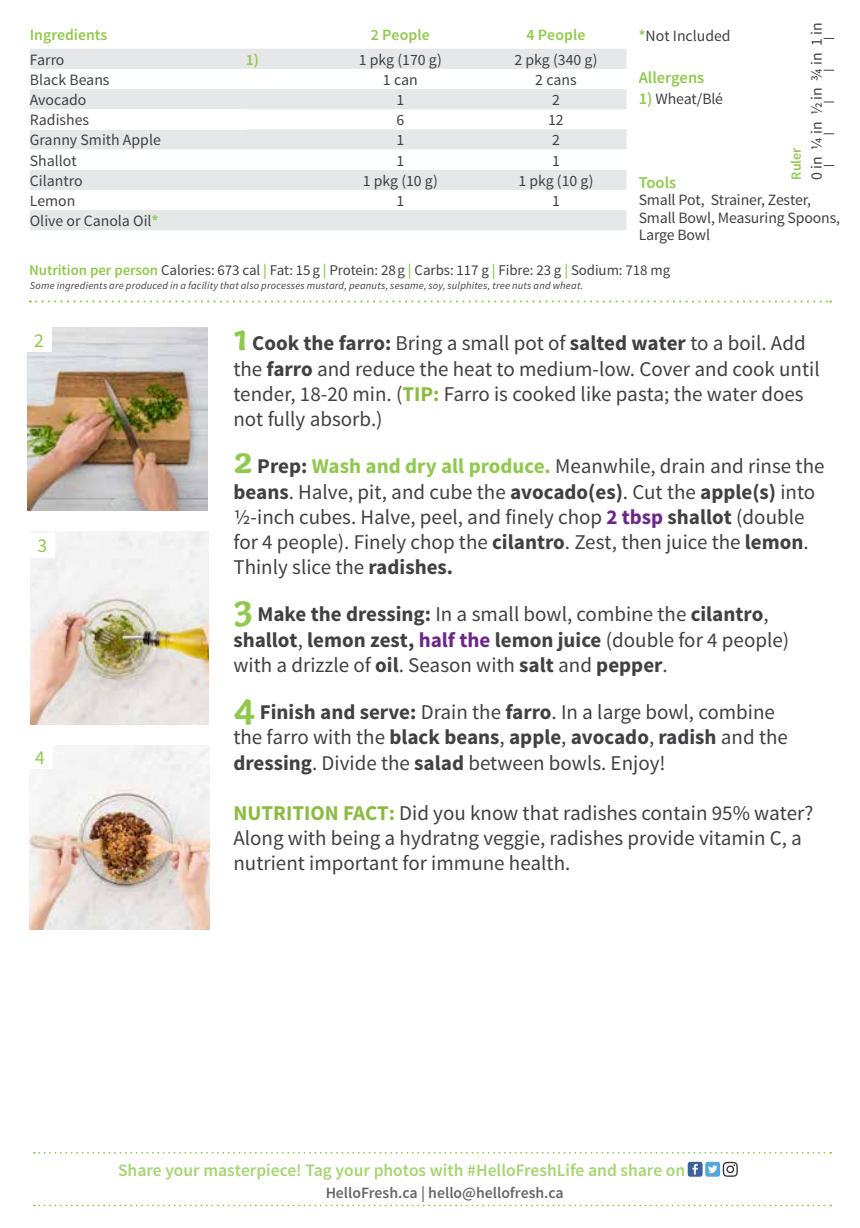
<style>
.page{position:relative;width:860px;height:1228px;background:#fff}
.page>*{position:absolute;margin:0;border:0;box-sizing:border-box;transform-origin:0 0}
.t1{font:21px/25.2px "Source Sans Pro";color:#414042}
.t2{font:19.6px "Source Sans Pro";color:#91c84e}
.t3{font:600 17.5px "Source Sans Pro";color:#91c84f}
.t4{font:600 16.45px "Source Sans Pro";color:#91c84e}
.t5{font:15.75px/17.5px "Source Sans Pro";color:#414042}
.t6{font:600 15.75px "Source Sans Pro";color:#414042}
.t7{font:600 15.75px "Source Sans Pro";color:#91c84e}
.t8{font:14.88px "Source Sans Pro";letter-spacing:-.005em;color:#414042}
.t9{font:600 14px "Source Sans Pro";color:#91c84e}
.t10{font:italic 10.5px "Source Sans Pro";letter-spacing:.015em;color:#414042}
.s1{font-weight:700;color:#9ccd5f}
.s2{font-weight:600;color:#91c84e}
.s3{font-weight:600;font-size:16.45px;color:#91c84e}
.s4{font-family:"Capucine Basic";font-weight:700;font-size:39.38px;color:#91c84e}
.s5{font-weight:700}
.s6{font-weight:700;color:#8cba42}
.s7{font-weight:700;color:#91c84f}
.s8{font-weight:700;color:#6c2888}
</style>
<div class="page">
<svg style="left:30px;top:49px;width:596px;height:181px;fill:#e6e7e8"></svg>
<div style="left:30px;top:109px;width:216px;height:20px;background:#fff"></div>
<svg style="left:30px;top:149px;width:596px;height:61px"></svg>
<svg style="left:30px;top:300px;width:800px;height:2px"></svg>
<svg style="left:34px;top:1204px;width:797px;height:2px"></svg>
<div style="left:687px;top:1161px;width:15px;height:15px;background:#3a609e;border-radius:2px"></div>
<svg style="left:692px;top:1164px;width:5px;height:10px"></svg>
<div style="left:705px;top:1161px;width:15px;height:15px;background:#53a7dc;border-radius:2px"></div>
<svg style="left:707px;top:1161px;width:30px;height:15px"></svg>
<svg style="left:34px;top:1151px;width:797px;height:2px"></svg>
<img style="left:28px;top:327px;width:180px;height:184px">
<div style="left:27px;top:327px;width:24px;height:24px;background:#fff"></div>
<img style="left:30px;top:531px;width:178px;height:193px">
<div style="left:30px;top:532px;width:25px;height:25px;background:#fff"></div>
<img style="left:29px;top:745px;width:180px;height:184px">
<div style="left:28px;top:744px;width:24px;height:25px;background:#fff"></div>
<p class="t7" style="left:30px;top:25px;width:79px">Ingredients</p>
<p class="t7" style="left:371px;top:25px;width:61px">2 People</p>
<p class="t7" style="left:526px;top:25px;width:61px">4 People</p>
<p class="t5" style="left:30px;top:51px;width:36px">Farro</p>
<p class="t7" style="left:246px;top:50px;width:15px">1)</p>
<p class="t5" style="left:359px;top:51px;width:84px">1 pkg (170 g)</p>
<p class="t5" style="left:514px;top:51px;width:84px">2 pkg (340 g)</p>
<p class="t5" style="left:30px;top:71px;width:81px">Black Beans</p>
<p class="t5" style="left:383px;top:71px;width:36px">1 can</p>
<p class="t5" style="left:535px;top:71px;width:43px">2 cans</p>
<p class="t5" style="left:30px;top:91px;width:58px">Avocado</p>
<p class="t5" style="left:396px;top:91px;width:9px">1</p>
<p class="t5" style="left:552px;top:91px;width:9px">2</p>
<p class="t5" style="left:30px;top:111px;width:61px">Radishes</p>
<p class="t5" style="left:396px;top:111px;width:9px">6</p>
<p class="t5" style="left:548px;top:111px;width:17px">12</p>
<p class="t5" style="left:30px;top:132px;width:132px">Granny Smith Apple</p>
<p class="t5" style="left:396px;top:132px;width:9px">1</p>
<p class="t5" style="left:552px;top:132px;width:9px">2</p>
<p class="t5" style="left:30px;top:152px;width:48px">Shallot</p>
<p class="t5" style="left:396px;top:152px;width:9px">1</p>
<p class="t5" style="left:552px;top:152px;width:9px">1</p>
<p class="t5" style="left:30px;top:172px;width:54px">Cilantro</p>
<p class="t5" style="left:363px;top:172px;width:77px">1 pkg (10 g)</p>
<p class="t5" style="left:518px;top:172px;width:77px">1 pkg (10 g)</p>
<p class="t5" style="left:30px;top:192px;width:47px">Lemon</p>
<p class="t5" style="left:396px;top:192px;width:9px">1</p>
<p class="t5" style="left:552px;top:192px;width:9px">1</p>
<p class="t5" style="left:30px;top:212px;width:130px">Olive or Canola Oil<span class="s1">*</span></p>
<p class="t5" style="left:807px;top:180px;width:159px;rotate:-90deg">0 in ¼ in ½ in ¾ in 1 in</p>
<p class="t5" style="left:638px;top:27px;width:93px"><span class="s2">*</span>Not Included</p>
<p class="t4" style="left:638px;top:67px;width:67px">Allergens</p>
<p class="t5" style="left:638px;top:90px;width:86px"><span class="s3">1)</span> Wheat/Blé</p>
<p class="t9" style="left:787px;top:180px;width:34px;rotate:-90deg">Ruler</p>
<p class="t4" style="left:638px;top:172px;width:39px">Tools</p>
<p class="t5" style="left:638px;top:192px;width:203px">Small Pot, Strainer, Zester,<br>Small Bowl, Measuring Spoons,<br>Large Bowl</p>
<p class="t8" style="left:29px;top:261px;width:642px"><span class="s2">Nutrition per person</span> Calories: 673 cal <span class="s2">|</span> Fat: 15g <span class="s2">|</span> Protein: 28g <span class="s2">|</span> Carbs: 117 g <span class="s2">|</span> Fibre: 23 g <span class="s2">|</span> Sodium: 718 mg</p>
<p class="t10" style="left:30px;top:279px;width:554px">Some ingredients are produced in a facility that also processes mustard, peanuts, sesame, soy, sulphites, tree nuts and wheat.</p>
<p class="t2" style="left:34px;top:328px;width:11px">2</p>
<p class="t2" style="left:38px;top:533px;width:11px">3</p>
<p class="t2" style="left:35px;top:745px;width:11px">4</p>
<p class="t1" style="left:233px;top:331px;width:587px"><span class="s4">1</span> <span class="s5">Cook the farro:</span> Bring a small pot of <span class="s5">salted water</span> to a boil. Add the <span class="s5">farro</span> and reduce the heat to medium-low. Cover and cook until tender, 18-20 min. (<span class="s6">TIP:</span> Farro is cooked like pasta; the water does not fully absorb.)</p>
<p class="t1" style="left:233px;top:454px;width:592px"><span class="s4">2</span> <span class="s5">Prep:</span> <span class="s7">Wash and dry all produce.</span> Meanwhile, drain and rinse the <span class="s5">beans</span>. Halve, pit, and cube the <span class="s5">avocado(es)</span>. Cut the <span class="s5">apple(s)</span> into 1/2-inch cubes. Halve, peel, and finely chop <span class="s8">2 tbsp</span> <span class="s5">shallot</span> (double for 4 people). Finely chop the <span class="s5">cilantro</span>. Zest, then juice the <span class="s5">lemon</span>.<br>Thinly slice the <span class="s5">radishes.</span></p>
<p class="t1" style="left:233px;top:602px;width:557px"><span class="s4">3</span> <span class="s5">Make the dressing:</span> In a small bowl, combine the <span class="s5">cilantro</span>, <span class="s5">shallot</span>, <span class="s5">lemon zest,</span> <span class="s8">half the</span> <span class="s5">lemon juice</span> (double for 4 people) with a drizzle of <span class="s5">oil</span>. Season with <span class="s5">salt</span> and <span class="s5">pepper</span>.</p>
<p class="t1" style="left:233px;top:699px;width:556px"><span class="s4">4</span> <span class="s5">Finish and serve:</span> Drain the <span class="s5">farro</span>. In a large bowl, combine the farro with the <span class="s5">black beans</span>, <span class="s5">apple</span>, <span class="s5">avocado</span>, <span class="s5">radish</span> and the <span class="s5">dressing</span>. Divide the <span class="s5">salad</span> between bowls. Enjoy!</p>
<p class="t1" style="left:233px;top:800px;width:581px"><span class="s6">NUTRITION FACT:</span> Did you know that radishes contain 95% water?<br>Along with being a hydratng veggie, radishes provide vitamin C, a nutrient important for immune health.</p>
<p class="t3" style="left:118px;top:1159px;width:568px">Share your masterpiece! Tag your photos with #HelloFreshLife and share on</p>
<p class="t6" style="left:325px;top:1182px;width:240px">HelloFresh.ca | hello@hellofresh.ca</p>
</div>
